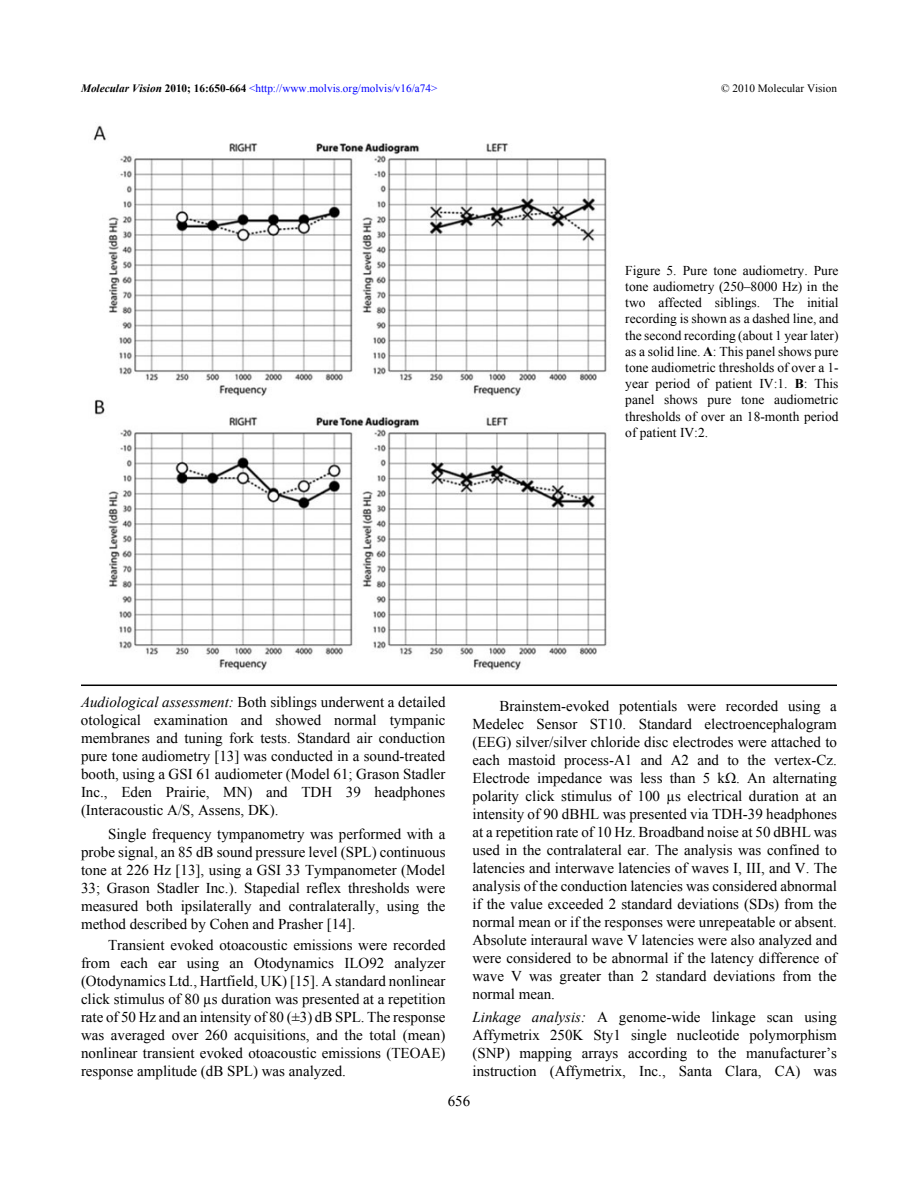
<style>
.page{position:relative;width:918px;height:1188px;background:#fff}
.page>*{position:absolute;margin:0;border:0;box-sizing:border-box;transform-origin:0 0}
.t1{font:15px/18px "Times New Roman";color:#000;text-align:justify}
.t2{font:13.5px/16.2px "Times New Roman";color:#000;text-align:justify}
.t3{font:11.25px "Times New Roman";color:#00f}
.t4{font:11.25px "Times New Roman";color:#000}
.s1{font-weight:700;font-style:italic;color:#000}
.s2{font-weight:700;color:#000}
.s3{font-weight:700}
.s4{font-style:italic}
</style>
<div class="page">
<img style="left:93px;top:125px;width:514px;height:546px">
<hr style="left:81px;top:685px;width:756px;height:1px;background:#000">
<p class="t3" style="left:81px;top:82px;width:358px"><span class="s1">Molecular Vision</span> <span class="s2">2010; 16:650-664</span> &lt;http://www.molvis.org/molvis/v16/a74&gt;</p>
<p class="t4" style="left:721px;top:82px;width:117px">© 2010 Molecular Vision</p>
<p class="t2" style="left:625px;top:262px;width:215px">Figure 5. Pure tone audiometry. Pure tone audiometry (250–8000 Hz) in the two affected siblings. The initial recording is shown as a dashed line, and the second recording (about 1 year later) as a solid line. <span class="s3">A</span>: This panel shows pure tone audiometric thresholds of over a 1- year period of patient IV:1. <span class="s3">B</span>: This panel shows pure tone audiometric thresholds of over an 18-month period of patient IV:2.</p>
<p class="t1" style="left:81px;top:693px;width:366px"><span class="s4">Audiological assessment:</span> Both siblings underwent a detailed otological examination and showed normal tympanic membranes and tuning fork tests. Standard air conduction pure tone audiometry [13] was conducted in a sound-treated booth, using a GSI 61 audiometer (Model 61; Grason Stadler Inc., Eden Prairie, MN) and TDH 39 headphones (Interacoustic A/S, Assens, DK).</p>
<p class="t1" style="left:81px;top:825px;width:366px;text-indent:27px">Single frequency tympanometry was performed with a probe signal, an 85 dB sound pressure level (SPL) continuous tone at 226 Hz [13], using a GSI 33 Tympanometer (Model 33; Grason Stadler Inc.). Stapedial reflex thresholds were measured both ipsilaterally and contralaterally, using the method described by Cohen and Prasher [14].</p>
<p class="t1" style="left:81px;top:936px;width:366px;text-indent:27px">Transient evoked otoacoustic emissions were recorded from each ear using an Otodynamics ILO92 analyzer (Otodynamics Ltd., Hartfield, UK) [15]. A standard nonlinear click stimulus of 80 µs duration was presented at a repetition rate of 50 Hz and an intensity of 80 (±3) dB SPL. The response was averaged over 260 acquisitions, and the total (mean) nonlinear transient evoked otoacoustic emissions (TEOAE) response amplitude (dB SPL) was analyzed.</p>
<p class="t1" style="left:472px;top:697px;width:366px;text-indent:27px">Brainstem-evoked potentials were recorded using a Medelec Sensor ST10. Standard electroencephalogram (EEG) silver/silver chloride disc electrodes were attached to each mastoid process-A1 and A2 and to the vertex-Cz.<br>Electrode impedance was less than 5 kΩ. An alternating polarity click stimulus of 100 µs electrical duration at an intensity of 90 dBHL was presented via TDH-39 headphones at a repetition rate of 10 Hz. Broadband noise at 50 dBHL was used in the contralateral ear. The analysis was confined to latencies and interwave latencies of waves I, III, and V. The analysis of the conduction latencies was considered abnormal if the value exceeded 2 standard deviations (SDs) from the normal mean or if the responses were unrepeatable or absent.<br>Absolute interaural wave V latencies were also analyzed and were considered to be abnormal if the latency difference of wave V was greater than 2 standard deviations from the normal mean.</p>
<p class="t1" style="left:472px;top:1008px;width:366px"><span class="s4">Linkage analysis:</span> A genome-wide linkage scan using Affymetrix 250K Sty1 single nucleotide polymorphism (SNP) mapping arrays according to the manufacturer’s instruction (Affymetrix, Inc., Santa Clara, CA) was</p>
<p class="t1" style="left:448px;top:1092px;width:24px">656</p>
</div>
